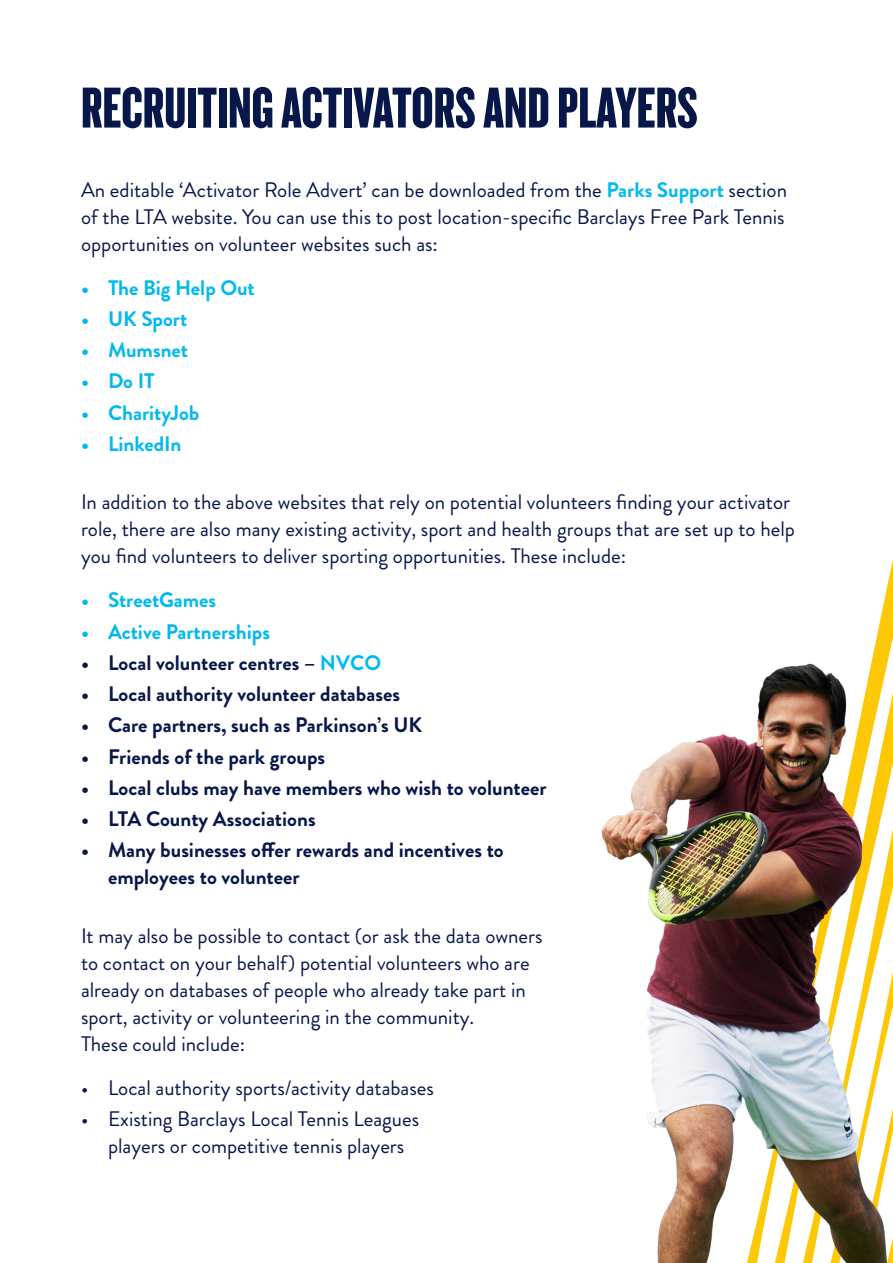
<style>
.page{position:relative;width:893px;height:1263px;background:#fff}
.page>*{position:absolute;margin:0;border:0;box-sizing:border-box;transform-origin:0 0}
.t1{font:60px "LTA Knockout 68 Full Featherwt";color:#081749}
.t2{font:21px/27px "Brandon Grotesque";color:#081749}
.t3{font:700 21px/27px "Brandon Grotesque";color:#081749}
.t4{font:700 21px "Brandon Grotesque";color:#00b9ee}
.s1{font-weight:700;color:#00b9ee}
.s2{color:#00b9ee}
</style>
<div class="page">
<svg style="left:874px;top:559px;width:19px;height:88px"></svg>
<img style="left:601px;top:647px;width:292px;height:616px">
<h1 class="t1" style="left:81px;top:71px;width:618px">RECRUITING ACTIVATORS AND PLAYERS</h1>
<p class="t2" style="left:81px;top:176px;width:707px;text-align:justify">An editable ‘Activator Role Advert’ can be downloaded from the <span class="s1">Parks Support</span> section of the LTA website. You can use this to post location-specific Barclays Free Park Tennis opportunities on volunteer websites such as:</p>
<p class="t4" style="left:81px;top:273px;width:175px">• The Big Help Out</p>
<p class="t4" style="left:81px;top:304px;width:108px">• UK Sport</p>
<p class="t4" style="left:81px;top:335px;width:109px">• Mumsnet</p>
<p class="t4" style="left:81px;top:367px;width:75px">• Do IT</p>
<p class="t4" style="left:81px;top:398px;width:120px">• CharityJob</p>
<p class="t4" style="left:81px;top:429px;width:102px">• LinkedIn</p>
<p class="t2" style="left:81px;top:489px;width:715px">In addition to the above websites that rely on potential volunteers finding your activator role, there are also many existing activity, sport and health groups that are set up to help you find volunteers to deliver sporting opportunities. These include:</p>
<p class="t4" style="left:81px;top:585px;width:137px">• StreetGames</p>
<p class="t4" style="left:81px;top:617px;width:191px">• Active Partnerships</p>
<p class="t3" style="left:81px;top:649px;width:302px">• Local volunteer centres – <span class="s2">NVCO</span></p>
<p class="t3" style="left:81px;top:681px;width:321px">• Local authority volunteer databases</p>
<p class="t3" style="left:81px;top:712px;width:343px">• Care partners, such as Parkinson’s UK</p>
<p class="t3" style="left:81px;top:743px;width:246px">• Friends of the park groups</p>
<p class="t3" style="left:81px;top:774px;width:467px">• Local clubs may have members who wish to volunteer</p>
<p class="t3" style="left:81px;top:806px;width:236px">• LTA County Associations</p>
<p class="t3" style="left:108px;top:837px;width:397px;text-indent:-27px">• Many businesses offer rewards and incentives to employees to volunteer</p>
<p class="t2" style="left:81px;top:922px;width:463px">It may also be possible to contact (or ask the data owners to contact on your behalf) potential volunteers who are already on databases of people who already take part in sport, activity or volunteering in the community.<br>These could include:</p>
<p class="t2" style="left:81px;top:1074px;width:354px">• Local authority sports/activity databases</p>
<p class="t2" style="left:81px;top:1105px;width:340px;text-align:center">• Existing Barclays Local Tennis Leagues players or competitive tennis players</p>
</div>
